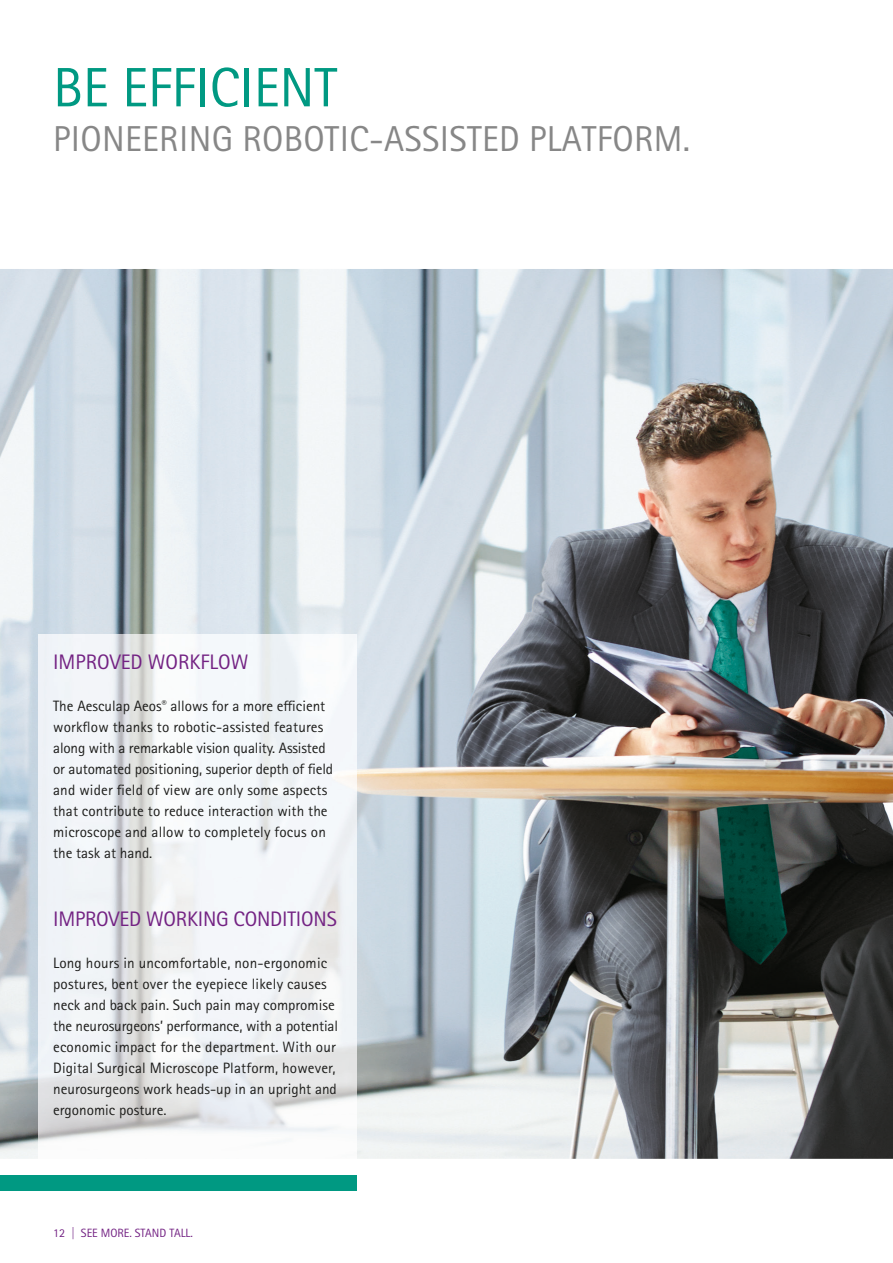
<style>
.page{position:relative;width:893px;height:1263px;background:#fff}
.page>*{position:absolute;margin:0;border:0;box-sizing:border-box;transform-origin:0 0}
.t1{font:55.5px "Rotis Sans Serif Pro";color:#009982}
.t2{font:36px "Rotis Sans Serif Pro";letter-spacing:.01em;color:#878787}
.t3{font:21px "Rotis Sans Serif Pro";letter-spacing:-.01em;color:#732283}
.t4{font:15px/21px "Rotis Sans Serif Pro";letter-spacing:.005em;color:#1d1d1b}
.t5{font:12px "Rotis Sans Serif Pro";color:#732283}
</style>
<div class="page">
<img style="left:0;top:269px;width:893px;height:890px">
<div style="left:0;top:1175px;width:357px;height:16px;background:#009982"></div>
<img style="left:38px;top:635px;width:319px;height:524px">
<h1 class="t1" style="left:53px;top:55px;width:285px">BE EFFICIENT</h1>
<h2 class="t2" style="left:53px;top:118px;width:638px">PIONEERING ROBOTIC-ASSISTED PLATFORM.</h2>
<h3 class="t3" style="left:53px;top:650px;width:197px">IMPROVED WORKFLOW</h3>
<p class="t4" style="left:53px;top:696px;width:281px">The Aesculap Aeos<sup>®</sup> allows for a more efficient workflow thanks to robotic-assisted features along with a remarkable vision quality. Assisted or automated positioning, superior depth of field and wider field of view are only some aspects that contribute to reduce interaction with the microscope and allow to completely focus on the task at hand.</p>
<h3 class="t3" style="left:53px;top:906px;width:285px">IMPROVED WORKING CONDITIONS</h3>
<p class="t4" style="left:53px;top:952px;width:286px">Long hours in uncomfortable, non-ergonomic postures, bent over the eyepiece likely causes neck and back pain. Such pain may compromise the neurosurgeons’ performance, with a potential economic impact for the department. With our Digital Surgical Microscope Platform, however, neurosurgeons work heads-up in an upright and ergonomic posture.</p>
<p class="t5" style="left:53px;top:1226px;width:141px">12 | SEE MORE. STAND TALL.</p>
</div>
